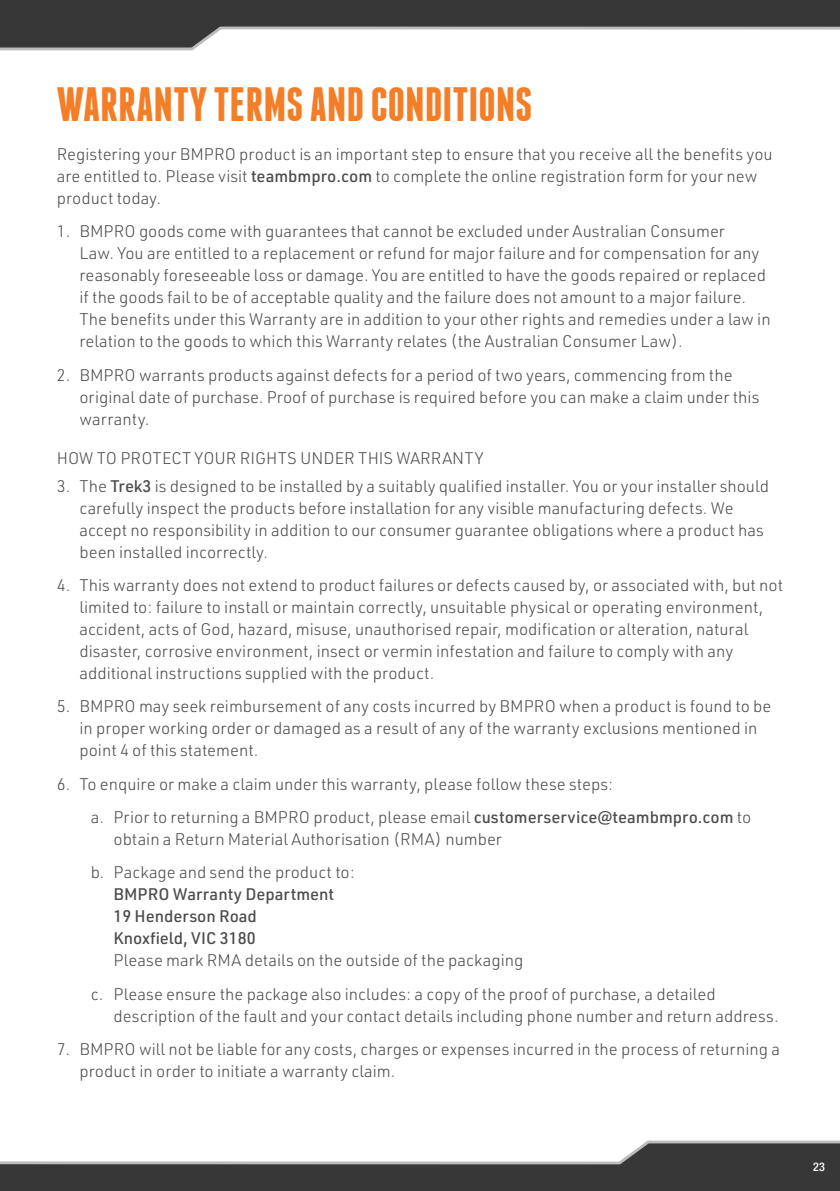
<style>
.page{position:relative;width:840px;height:1191px;background:#fff}
.page>*{position:absolute;margin:0;border:0;box-sizing:border-box;transform-origin:0 0}
.t1{font:700 48px "Franchise";color:#f47e28}
.t2{font:300 16.4px/22px "URWDIN";color:#4c4d4f}
.t3{font:500 16.4px/22px "URWDIN";color:#4c4d4f}
.t4{font:500 condensed 12px "Helvetica Neue LT";color:#fff}
.s1{font-weight:500}
</style>
<div class="page">
<div style="left:0;top:0;width:839px;height:25px;background:#383738"></div>
<svg style="left:0;top:25px;width:839px;height:26px"></svg>
<svg style="left:0;top:1140px;width:839px;height:51px"></svg>
<h1 class="t1" style="left:57px;top:82px;width:477px">WARRANTY TERMS AND CONDITIONS</h1>
<p class="t2" style="left:57px;top:143px;width:717px">Registering your BMPRO product is an important step to ensure that you receive all the benefits you are entitled to. Please visit <span class="s1">teambmpro.com</span> to complete the online registration form for your new product today.</p>
<p class="t2" style="left:79px;top:220px;width:692px;text-indent:-23px">1. BMPRO goods come with guarantees that cannot be excluded under Australian Consumer<br>Law. You are entitled to a replacement or refund for major failure and for compensation for any reasonably foreseeable loss or damage. You are entitled to have the goods repaired or replaced if the goods fail to be of acceptable quality and the failure does not amount to a major failure.<br>The benefits under this Warranty are in addition to your other rights and remedies under a law in relation to the goods to which this Warranty relates (the Australian Consumer Law).</p>
<p class="t2" style="left:79px;top:363px;width:681px;text-indent:-23px">2. BMPRO warrants products against defects for a period of two years, commencing from the original date of purchase. Proof of purchase is required before you can make a claim under this warranty.</p>
<p class="t2" style="left:57px;top:446px;width:428px">HOW TO PROTECT YOUR RIGHTS UNDER THIS WARRANTY</p>
<p class="t2" style="left:79px;top:474px;width:690px;text-indent:-23px">3. The <span class="s1">Trek3</span> is designed to be installed by a suitably qualified installer. You or your installer should carefully inspect the products before installation for any visible manufacturing defects. We accept no responsibility in addition to our consumer guarantee obligations where a product has been installed incorrectly.</p>
<p class="t2" style="left:79px;top:573px;width:704px;text-indent:-23px">4. This warranty does not extend to product failures or defects caused by, or associated with, but not limited to: failure to install or maintain correctly, unsuitable physical or operating environment, accident, acts of God, hazard, misuse, unauthorised repair, modification or alteration, natural disaster, corrosive environment, insect or vermin infestation and failure to comply with any additional instructions supplied with the product.</p>
<p class="t2" style="left:79px;top:695px;width:693px;text-indent:-23px">5. BMPRO may seek reimbursement of any costs incurred by BMPRO when a product is found to be in proper working order or damaged as a result of any of the warranty exclusions mentioned in point 4 of this statement.</p>
<p class="t2" style="left:91px;top:766px;width:661px;line-height:33.4px;text-indent:-34px">6. To enquire or make a claim under this warranty, please follow these steps:<br>a. Prior to returning a BMPRO product, please email <span class="s1">customerservice@teambmpro.com</span> to</p>
<p class="t2" style="left:91px;top:822px;width:412px;line-height:33.4px;text-indent:23px">obtain a Return Material Authorisation (RMA) number b. Package and send the product to:</p>
<p class="t3" style="left:113px;top:883px;width:222px">BMPRO Warranty Department<br>19 Henderson Road<br>Knoxfield, VIC 3180</p>
<p class="t2" style="left:91px;top:943px;width:626px;line-height:33.4px;text-indent:23px">Please mark RMA details on the outside of the packaging<br>c. Please ensure the package also includes: a copy of the proof of purchase, a detailed</p>
<p class="t2" style="left:113px;top:1004px;width:666px">description of the fault and your contact details including phone number and return address.</p>
<p class="t2" style="left:79px;top:1037px;width:701px;text-indent:-23px">7. BMPRO will not be liable for any costs, charges or expenses incurred in the process of returning a product in order to initiate a warranty claim.</p>
<p class="t4" style="left:812px;top:1159px;width:13px">23</p>
</div>
